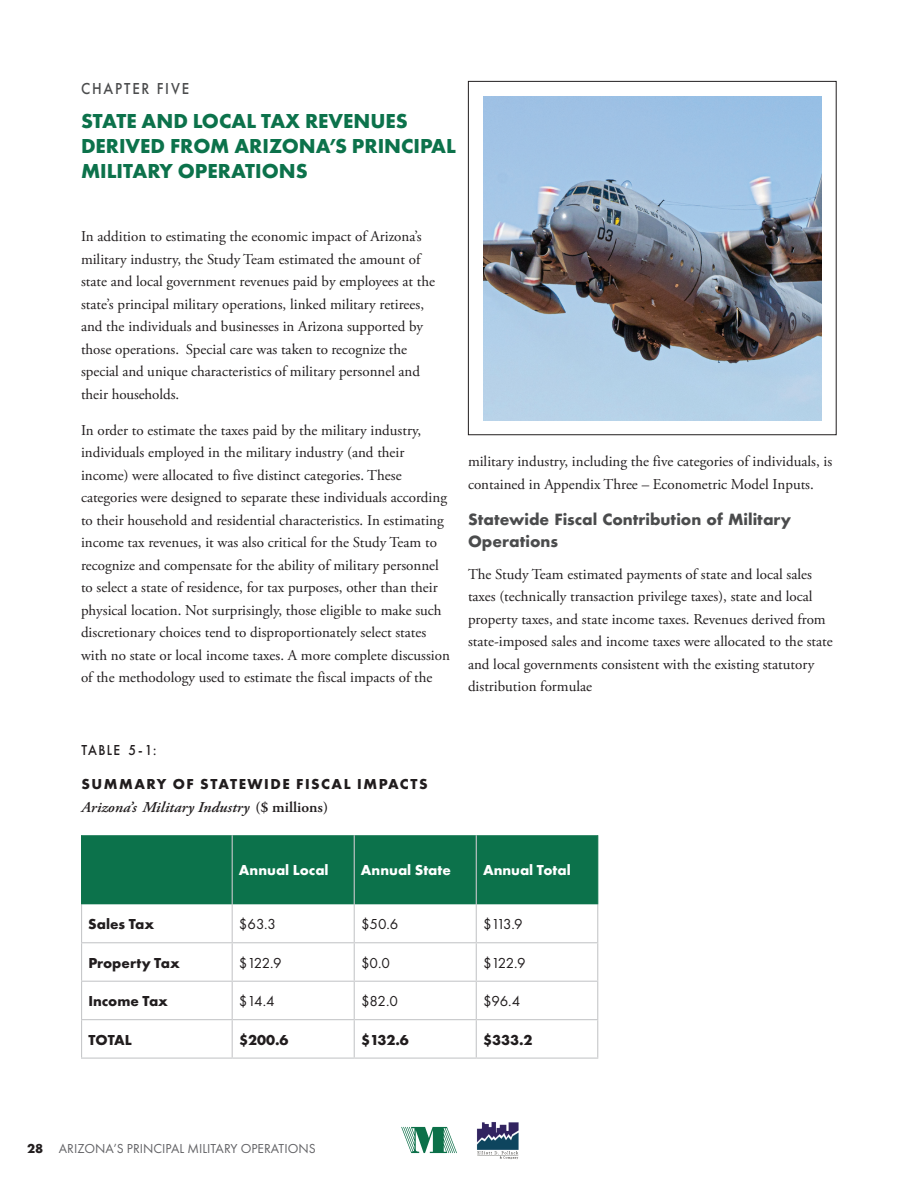
<style>
.page{position:relative;width:918px;height:1188px;background:#fff}
.page>*{position:absolute;margin:0;border:0;box-sizing:border-box;transform-origin:0 0}
.t1{font:700 21px/25.2px "Futura PT";color:#0c724b}
.t2{font:500 16.5px "Futura PT";letter-spacing:.125em;color:#4b4c4d;scale:.9 1}
.t3{font:15px/22.5px "Adobe Garamond Pro";color:#211d1e}
.t4{font:700 15px "Futura PT";color:#211d1e}
.t5{font:700 15px/22.5px "Futura";color:#4b4c4d}
.t6{font:15px "Futura PT";letter-spacing:-.04em;color:#211d1e}
.t7{font:italic 600 15px "Adobe Garamond Pro";color:#211d1e;scale:1.05 1}
.t8{font:700 15px "Futura PT";color:#fff}
.t9{font:700 15px "Futura PT";letter-spacing:.1em;color:#211d1e}
.t10{font:500 15px "Futura PT";letter-spacing:.1em;color:#211d1e;scale:.9 1}
.t11{font:13.5px "Futura PT";color:#636366}
.s1{font-style:normal}
.s2{font-weight:700;color:#231f20}
</style>
<div class="page">
<svg style="left:401px;top:1127px;width:56px;height:26px"></svg>
<img style="left:477px;top:1122px;width:41px;height:37px">
<div style="left:82px;top:835px;width:515px;height:69px;background:#0c724b"></div>
<hr style="left:232px;top:835px;width:1px;height:69px;background:#c7c8ca">
<hr style="left:354px;top:835px;width:1px;height:69px;background:#c7c8ca">
<hr style="left:476px;top:835px;width:1px;height:69px;background:#c7c8ca">
<hr style="left:81px;top:904px;width:1px;height:38px;background:#c7c8ca">
<hr style="left:232px;top:904px;width:1px;height:38px;background:#c7c8ca">
<hr style="left:354px;top:904px;width:1px;height:38px;background:#c7c8ca">
<hr style="left:476px;top:904px;width:1px;height:38px;background:#c7c8ca">
<hr style="left:597px;top:904px;width:1px;height:38px;background:#c7c8ca">
<hr style="left:81px;top:942px;width:151px;height:1px;background:#c7c8ca">
<hr style="left:81px;top:943px;width:1px;height:38px;background:#c7c8ca">
<hr style="left:232px;top:942px;width:122px;height:1px;background:#c7c8ca">
<hr style="left:232px;top:943px;width:1px;height:38px;background:#c7c8ca">
<hr style="left:354px;top:942px;width:122px;height:1px;background:#c7c8ca">
<hr style="left:354px;top:943px;width:1px;height:38px;background:#c7c8ca">
<hr style="left:476px;top:942px;width:122px;height:1px;background:#c7c8ca">
<hr style="left:476px;top:943px;width:1px;height:38px;background:#c7c8ca">
<hr style="left:597px;top:943px;width:1px;height:38px;background:#c7c8ca">
<hr style="left:81px;top:981px;width:151px;height:1px;background:#c7c8ca">
<hr style="left:81px;top:982px;width:1px;height:37px;background:#c7c8ca">
<hr style="left:232px;top:981px;width:122px;height:1px;background:#c7c8ca">
<hr style="left:232px;top:982px;width:1px;height:37px;background:#c7c8ca">
<hr style="left:354px;top:981px;width:122px;height:1px;background:#c7c8ca">
<hr style="left:354px;top:982px;width:1px;height:37px;background:#c7c8ca">
<hr style="left:476px;top:981px;width:122px;height:1px;background:#c7c8ca">
<hr style="left:476px;top:982px;width:1px;height:37px;background:#c7c8ca">
<hr style="left:597px;top:982px;width:1px;height:37px;background:#c7c8ca">
<hr style="left:81px;top:1019px;width:151px;height:1px;background:#c7c8ca">
<hr style="left:81px;top:1020px;width:1px;height:38px;background:#c7c8ca">
<hr style="left:232px;top:1019px;width:122px;height:1px;background:#c7c8ca">
<hr style="left:232px;top:1020px;width:1px;height:38px;background:#c7c8ca">
<hr style="left:354px;top:1019px;width:122px;height:1px;background:#c7c8ca">
<hr style="left:354px;top:1020px;width:1px;height:38px;background:#c7c8ca">
<hr style="left:476px;top:1019px;width:122px;height:1px;background:#c7c8ca">
<hr style="left:476px;top:1020px;width:1px;height:38px;background:#c7c8ca">
<hr style="left:597px;top:1020px;width:1px;height:38px;background:#c7c8ca">
<hr style="left:81px;top:1058px;width:151px;height:1px;background:#c7c8ca">
<hr style="left:232px;top:1058px;width:122px;height:1px;background:#c7c8ca">
<hr style="left:354px;top:1058px;width:122px;height:1px;background:#c7c8ca">
<hr style="left:476px;top:1058px;width:122px;height:1px;background:#c7c8ca">
<hr style="left:81px;top:835px;width:1px;height:69px;background:#0c724b">
<hr style="left:597px;top:835px;width:1px;height:69px;background:#0c724b">
<svg style="left:468px;top:81px;width:369px;height:354px;background:#9eadbe"></svg>
<p class="t2" style="left:81px;top:78px;width:122px">CHAPTER FIVE</p>
<h1 class="t1" style="left:81px;top:108px;width:376px">STATE AND LOCAL TAX REVENUES<br>DERIVED FROM ARIZONA’S PRINCIPAL<br>MILITARY OPERATIONS</h1>
<p class="t3" style="left:81px;top:226px;width:356px">In addition to estimating the economic impact of Arizona’s military industry, the Study Team estimated the amount of state and local government revenues paid by employees at the state’s principal military operations, linked military retirees, and the individuals and businesses in Arizona supported by those operations. Special care was taken to recognize the special and unique characteristics of military personnel and their households.</p>
<p class="t3" style="left:81px;top:419px;width:370px">In order to estimate the taxes paid by the military industry, individuals employed in the military industry (and their income) were allocated to five distinct categories. These categories were designed to separate these individuals according to their household and residential characteristics. In estimating income tax revenues, it was also critical for the Study Team to recognize and compensate for the ability of military personnel to select a state of residence, for tax purposes, other than their physical location. Not surprisingly, those eligible to make such discretionary choices tend to disproportionately select states with no state or local income taxes. A more complete discussion of the methodology used to estimate the fiscal impacts of the</p>
<p class="t3" style="left:468px;top:451px;width:366px">military industry, including the five categories of individuals, is contained in Appendix Three – Econometric Model Inputs.</p>
<p class="t5" style="left:468px;top:508px;width:325px">Statewide Fiscal Contribution of Military<br>Operations</p>
<p class="t3" style="left:468px;top:563px;width:366px">The Study Team estimated payments of state and local sales taxes (technically transaction privilege taxes), state and local property taxes, and state income taxes. Revenues derived from state-imposed sales and income taxes were allocated to the state and local governments consistent with the existing statutory distribution formulae</p>
<p class="t10" style="left:82px;top:741px;width:85px">TABLE 5-1:</p>
<p class="t9" style="left:82px;top:775px;width:348px">SUMMARY OF STATEWIDE FISCAL IMPACTS</p>
<p class="t7" style="left:82px;top:798px;width:236px">Arizona’s Military Industry <span class="s1">($ millions)</span></p>
<p class="t8" style="left:239px;top:861px;width:91px">Annual Local</p>
<p class="t8" style="left:361px;top:861px;width:91px">Annual State</p>
<p class="t8" style="left:483px;top:861px;width:89px">Annual Total</p>
<p class="t4" style="left:88px;top:915px;width:68px">Sales Tax</p>
<p class="t6" style="left:239px;top:915px;width:39px">$63.3</p>
<p class="t6" style="left:361px;top:915px;width:39px">$50.6</p>
<p class="t6" style="left:483px;top:915px;width:41px">$113.9</p>
<p class="t4" style="left:88px;top:953px;width:93px">Property Tax</p>
<p class="t6" style="left:239px;top:954px;width:44px">$122.9</p>
<p class="t6" style="left:361px;top:954px;width:30px">$0.0</p>
<p class="t6" style="left:483px;top:954px;width:44px">$122.9</p>
<p class="t4" style="left:88px;top:991px;width:81px">Income Tax</p>
<p class="t6" style="left:239px;top:992px;width:37px">$14.4</p>
<p class="t6" style="left:361px;top:992px;width:38px">$82.0</p>
<p class="t6" style="left:483px;top:992px;width:39px">$96.4</p>
<p class="t4" style="left:88px;top:1030px;width:45px">TOTAL</p>
<p class="t4" style="left:239px;top:1030px;width:51px">$200.6</p>
<p class="t4" style="left:361px;top:1030px;width:49px">$132.6</p>
<p class="t4" style="left:483px;top:1030px;width:51px">$333.2</p>
<p class="t11" style="left:27px;top:1141px;width:290px"><span class="s2">28</span> ARIZONA’S PRINCIPAL MILITARY OPERATIONS</p>
</div>
